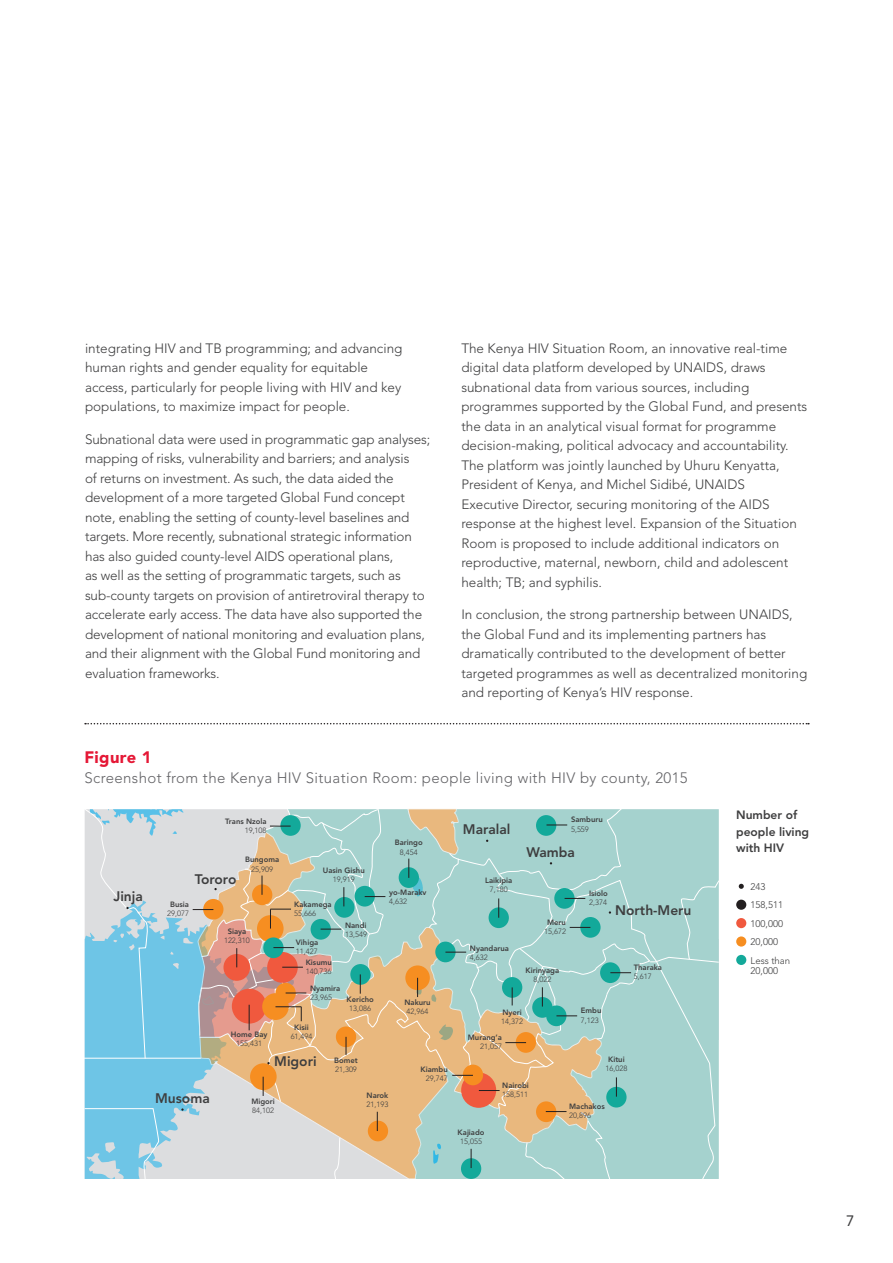
<style>
.page{position:relative;width:893px;height:1263px;background:#fff}
.page>*{position:absolute;margin:0;border:0;box-sizing:border-box;transform-origin:0 0}
.Table_or_Figure_titl{font:900 16.5px "Avenir";letter-spacing:.025em;color:#e51836}
.Table_or_Figure_subt{font:300 15px "Avenir";letter-spacing:.025em;color:#636366}
.t1{font:15px "Avenir";color:#3e3e3f}
.Body_text{font:800 13.8px "Avenir";color:#3e3e3f}
.Body_text-2{font:300 13.5px/19.5px "Avenir";color:#3e3e3f}
.Body_text-3{font:800 12px/16.5px "Avenir";color:#3e3e3f}
.Body_text-4{font:300 9.6px/10.5px "Avenir";color:#3e3e3f}
.Body_text-5{font:800 7.65px/9.1px "Avenir";color:#3e3e3f}
.Body_text-6{font:300 7.65px/9.1px "Avenir";color:#3e3e3f}
.s1{font-weight:300}
.s2{font-weight:800}
</style>
<div class="page">
<svg style="left:739px;top:884px;width:5px;height:5px"></svg>
<div style="left:736px;top:900px;width:10px;height:10px;background:#231f20;border-radius:50%"></div>
<div style="left:736px;top:936px;width:10px;height:10px;background:#f68e21;border-radius:50%"></div>
<div style="left:736px;top:918px;width:10px;height:10px;background:#f0593e;border-radius:50%"></div>
<div style="left:736px;top:955px;width:10px;height:10px;background:#13a99a;border-radius:50%"></div>
<svg style="left:85px;top:723px;width:724px;height:1px"></svg>
<svg style="left:84px;top:809px;width:635px;height:370px;background:#b5c8bc"></svg>
<p class="Body_text-2" style="left:85px;top:338px;width:319px">integrating HIV and TB programming; and advancing human rights and gender equality for equitable access, particularly for people living with HIV and key populations, to maximize impact for people.</p>
<p class="Body_text-2" style="left:85px;top:429px;width:347px">Subnational data were used in programmatic gap analyses; mapping of risks, vulnerability and barriers; and analysis<br>of returns on investment. As such, the data aided the development of a more targeted Global Fund concept note, enabling the setting of county-level baselines and targets. More recently, subnational strategic information has also guided county-level AIDS operational plans,<br>as well as the setting of programmatic targets, such as sub-county targets on provision of antiretroviral therapy to accelerate early access. The data have also supported the development of national monitoring and evaluation plans, and their alignment with the Global Fund monitoring and evaluation frameworks.</p>
<p class="Body_text-2" style="left:461px;top:338px;width:347px">The Kenya HIV Situation Room, an innovative real-time digital data platform developed by UNAIDS, draws subnational data from various sources, including programmes supported by the Global Fund, and presents the data in an analytical visual format for programme decision-making, political advocacy and accountability.<br>The platform was jointly launched by Uhuru Kenyatta, President of Kenya, and Michel Sidibé, UNAIDS<br>Executive Director, securing monitoring of the AIDS response at the highest level. Expansion of the Situation Room is proposed to include additional indicators on reproductive, maternal, newborn, child and adolescent health; TB; and syphilis.</p>
<p class="Body_text-2" style="left:461px;top:605px;width:347px">In conclusion, the strong partnership between UNAIDS, the Global Fund and its implementing partners has dramatically contributed to the development of better targeted programmes as well as decentralized monitoring and reporting of Kenya’s HIV response.</p>
<p class="Table_or_Figure_titl" style="left:84px;top:747px;width:69px">Figure 1</p>
<p class="Table_or_Figure_subt" style="left:84px;top:769px;width:605px">Screenshot from the Kenya HIV Situation Room: people living with HIV by county, 2015</p>
<p class="Body_text" style="left:113px;top:888px;width:31px">Jinja</p>
<p class="Body_text-5" style="left:225px;top:817px;width:43px;text-align:right">Trans Nzola<br><span class="s1">19,108</span></p>
<p class="Body_text" style="left:195px;top:871px;width:43px">Tororo</p>
<p class="Body_text-6" style="left:167px;top:900px;width:23px;text-align:center"><span class="s2">Busia<br></span>29,077</p>
<p class="Body_text-5" style="left:245px;top:855px;width:35px;text-align:center">Bungoma<br><span class="s1">25,909</span></p>
<p class="Body_text-6" style="left:224px;top:927px;width:27px;text-align:center"><span class="s2">Siaya<br></span>122,310</p>
<p class="Body_text-5" style="left:231px;top:1030px;width:38px;text-align:center">Home Bay<br><span class="s1">155,431</span></p>
<p class="Body_text-5" style="left:323px;top:866px;width:43px;text-align:center">Uasin Gishu<br><span class="s1">19,919</span></p>
<p class="Body_text-5" style="left:294px;top:899px;width:39px">Kakamega<br><span class="s1">55,666</span></p>
<p class="Body_text-5" style="left:296px;top:938px;width:24px">Vihiga<br><span class="s1">11,427</span></p>
<p class="Body_text-6" style="left:306px;top:957px;width:28px"><span class="s2">Kisumu<br></span>140,736</p>
<p class="Body_text-6" style="left:345px;top:920px;width:23px"><span class="s2">Nandi<br></span>13,549</p>
<p class="Body_text-5" style="left:310px;top:983px;width:31px">Nyamira<br><span class="s1">23,965</span></p>
<p class="Body_text-5" style="left:347px;top:995px;width:29px;text-align:center">Kericho<br><span class="s1">13,086</span></p>
<p class="Body_text-6" style="left:291px;top:1022px;width:23px;text-align:center"><span class="s2">Kisii<br></span>61,494</p>
<p class="Body_text" style="left:274px;top:1053px;width:44px">Migori</p>
<p class="Body_text-6" style="left:334px;top:1055px;width:25px"><span class="s2">Bomet<br></span>21,309</p>
<p class="Body_text-5" style="left:395px;top:838px;width:29px;text-align:center">Baringo<br><span class="s1">8,454</span></p>
<p class="Body_text-5" style="left:389px;top:888px;width:39px">yo-Marakv<br><span class="s1">4,632</span></p>
<p class="Body_text-5" style="left:405px;top:998px;width:28px">Nakuru<br><span class="s1">42,964</span></p>
<p class="Body_text-5" style="left:421px;top:1065px;width:29px;text-align:right">Kiambu<br><span class="s1">29,747</span></p>
<p class="Body_text" style="left:155px;top:1090px;width:56px">Musoma</p>
<p class="Body_text-5" style="left:251px;top:1097px;width:25px">Migori<br><span class="s1">84,102</span></p>
<p class="Body_text-6" style="left:367px;top:1090px;width:23px"><span class="s2">Narok<br></span>21,193</p>
<p class="Body_text" style="left:463px;top:821px;width:49px">Maralal</p>
<p class="Body_text-5" style="left:485px;top:876px;width:29px;text-align:center">Laikipia<br><span class="s1">7,180</span></p>
<p class="Body_text-5" style="left:470px;top:943px;width:40px">Nyandarua<br><span class="s1">4,632</span></p>
<p class="Body_text-5" style="left:571px;top:815px;width:33px">Samburu<br><span class="s1">5,559</span></p>
<p class="Body_text" style="left:526px;top:844px;width:50px">Wamba</p>
<p class="Body_text-6" style="left:544px;top:917px;width:23px;text-align:center"><span class="s2">Meru<br></span>15,672</p>
<p class="Body_text-5" style="left:526px;top:966px;width:35px;text-align:center">Kirinyaga<br><span class="s1">8,022</span></p>
<p class="Body_text-5" style="left:589px;top:889px;width:20px">Isiolo<br><span class="s1">2,374</span></p>
<p class="Body_text" style="left:615px;top:902px;width:78px">North-Meru</p>
<p class="Body_text-5" style="left:634px;top:963px;width:30px">Tharaka<br><span class="s1">5,617</span></p>
<p class="Body_text-6" style="left:501px;top:1008px;width:23px"><span class="s2">Nyeri<br></span>14,372</p>
<p class="Body_text-5" style="left:468px;top:1032px;width:36px;text-align:right">Murang’a<br><span class="s1">21,057</span></p>
<p class="Body_text-6" style="left:581px;top:1006px;width:22px"><span class="s2">Embu<br></span>7,123</p>
<p class="Body_text-5" style="left:458px;top:1127px;width:28px;text-align:center">Kajiado<br><span class="s1">15,055</span></p>
<p class="Body_text-5" style="left:502px;top:1081px;width:28px">Nairobi<br><span class="s1">158,511</span></p>
<p class="Body_text-6" style="left:605px;top:1055px;width:23px;text-align:center"><span class="s2">Kitui<br></span>16,028</p>
<p class="Body_text-5" style="left:569px;top:1102px;width:37px">Machakos<br><span class="s1">20,896</span></p>
<p class="Body_text-3" style="left:736px;top:807px;width:74px">Number of people living with HIV</p>
<p class="Body_text-4" style="left:751px;top:881px;width:16px">243</p>
<p class="Body_text-4" style="left:751px;top:900px;width:34px">158,511</p>
<p class="Body_text-4" style="left:751px;top:936px;width:29px">20,000</p>
<p class="Body_text-4" style="left:751px;top:918px;width:34px">100,000</p>
<p class="Body_text-4" style="left:751px;top:955px;width:41px">Less than<br>20,000</p>
<p class="t1" style="left:846px;top:1212px;width:10px">7</p>
</div>
